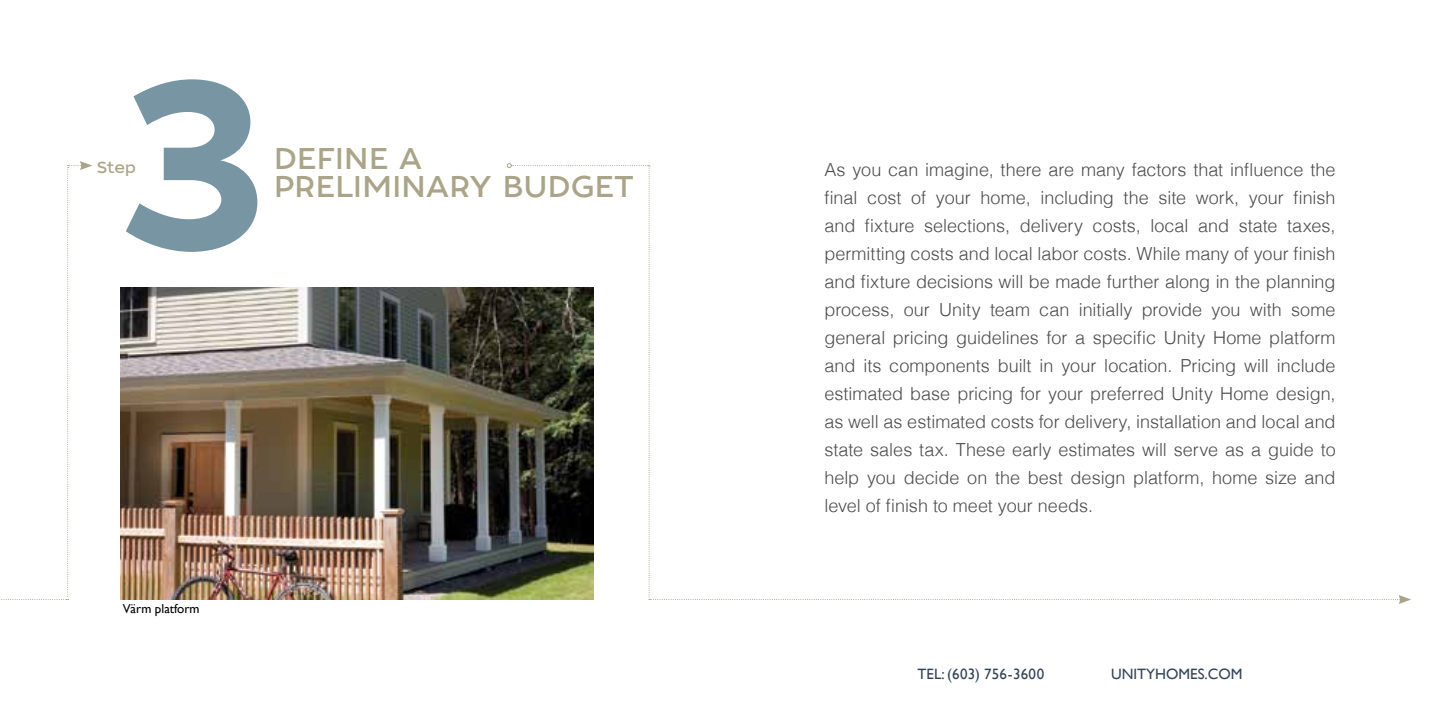
<style>
.page{position:relative;width:1440px;height:720px;background:#fff}
.page>*{position:absolute;margin:0;border:0;box-sizing:border-box;transform-origin:0 0}
.t1{font:240px "Tide Sans 500 Dudette";color:#7895a3}
.t2{font:30px/28px "Tide Sans 400 Lil Dude";letter-spacing:-.005em;color:#aaa589}
.t3{font:300 18px/28px "Helvetica";color:#4c4c4e;text-align:justify}
.t4{font:16px "Tide Sans 400 Lil Dude";color:#aaa589}
.t5{font:15px "Gill Sans";color:#334457}
.t6{font:13px "Gill Sans";color:#000}
</style>
<div class="page">
<svg style="left:1px;top:161px;width:91px;height:439px"></svg>
<svg style="left:507px;top:163px;width:904px;height:441px"></svg>
<img style="left:120px;top:288px;width:473px;height:312px">
<h1 class="t1" style="left:116px;top:13px;width:156px">3</h1>
<p class="t4" style="left:96px;top:157px;width:41px">Step</p>
<h2 class="t2" style="left:274px;top:146px;width:361px">DEFINE A<br>PRELIMINARY BUDGET</h2>
<p class="t6" style="left:123px;top:601px;width:78px">Värm platform</p>
<p class="t3" style="left:824px;top:154px;width:513px">As you can imagine, there are many factors that influence the final cost of your home, including the site work, your finish and fixture selections, delivery costs, local and state taxes, permitting costs and local labor costs. While many of your finish and fixture decisions will be made further along in the planning process, our Unity team can initially provide you with some general pricing guidelines for a specific Unity Home platform and its components built in your location. Pricing will include estimated base pricing for your preferred Unity Home design, as well as estimated costs for delivery, installation and local and state sales tax. These early estimates will serve as a guide to help you decide on the best design platform, home size and level of finish to meet your needs.</p>
<p class="t5" style="left:917px;top:665px;width:128px">TEL: (603) 756-3600</p>
<p class="t5" style="left:1111px;top:665px;width:133px">UNITYHOMES.COM</p>
</div>
